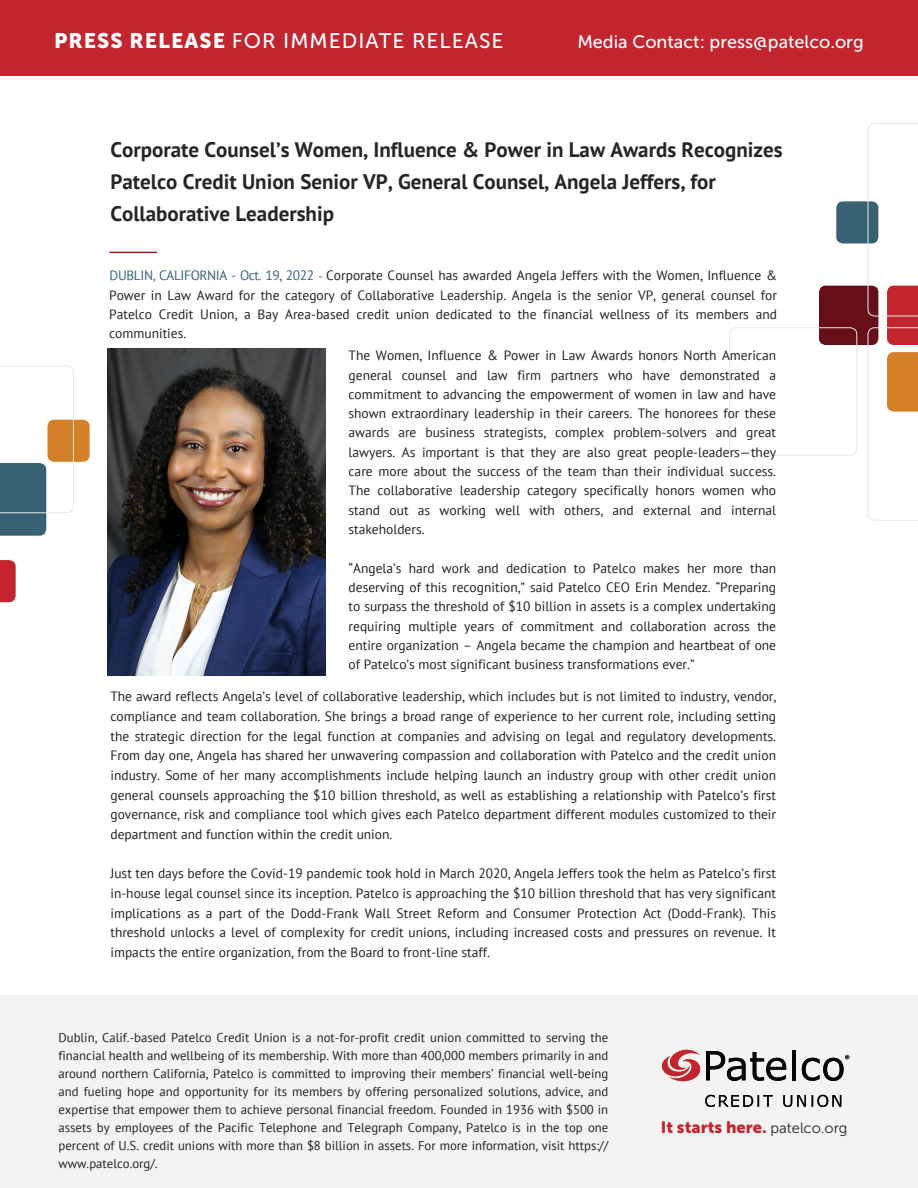
<style>
.page{position:relative;width:918px;height:1188px;background:#fff}
.page>*{position:absolute;margin:0;border:0;box-sizing:border-box;transform-origin:0 0}
.t1{font:700 21px/32.2px "PT Sans";color:#242525}
.t2{font:21px "Museo Sans 500";letter-spacing:.05em;color:#fff}
.t3{font:18px "Museo Sans 500";color:#fff}
.t4{font:16.35px "Museo Sans 900";color:#c2252d}
.t5{font:13.5px/19.4px "PT Sans";color:#231f20;text-align:justify}
.t6{font:12.75px/18px "PT Sans";color:#231f20;text-align:justify}
.s1{font-family:"Museo Sans 900"}
.s2{color:#386273}
.s3{font-family:"Minion Pro";color:#386273}
.s4{font-family:"Museo Sans 300";font-size:14.7px;color:#242525}
</style>
<div class="page">
<div style="left:0;top:995px;width:918px;height:193px;background:#f4f3f2"></div>
<div style="left:48px;top:420px;width:42px;height:42px;background:#d48028;border-radius:7px"></div>
<svg style="left:0;top:366px;width:74px;height:170px"></svg>
<svg style="left:0;top:560px;width:16px;height:42px"></svg>
<div style="left:819px;top:286px;width:59px;height:59px;background:#660f19;border-radius:7px"></div>
<div style="left:729px;top:328px;width:128px;height:127px;border:1px solid #eae8e6;border-radius:7px"></div>
<div style="left:836px;top:201px;width:42px;height:43px;background:#386273;border-radius:7px"></div>
<svg style="left:868px;top:123px;width:50px;height:397px"></svg>
<div style="left:0;top:0;width:918px;height:76px;background:#c2252d"></div>
<hr style="left:792px;top:1050px;width:4px;height:30px;background:#050604">
<svg style="left:705px;top:1095px;width:68px;height:12px"></svg>
<svg style="left:783px;top:1095px;width:23px;height:12px"></svg>
<svg style="left:812px;top:1095px;width:29px;height:12px"></svg>
<svg style="left:662px;top:1050px;width:124px;height:32px"></svg>
<svg style="left:802px;top:1055px;width:47px;height:26px"></svg>
<hr style="left:109px;top:252px;width:48px;height:1px;background:#9f1d21">
<img style="left:107px;top:349px;width:219px;height:327px">
<p class="t2" style="left:54px;top:29px;width:451px"><span class="s1">PRESS RELEASE</span> FOR IMMEDIATE RELEASE</p>
<p class="t3" style="left:577px;top:32px;width:288px">Media Contact: press@patelco.org</p>
<p class="t1" style="left:110px;top:133px;width:674px">Corporate Counsel’s Women, Influence &amp; Power in Law Awards Recognizes<br>Patelco Credit Union Senior VP, General Counsel, Angela Jeffers, for<br>Collaborative Leadership</p>
<p class="t5" style="left:109px;top:265px;width:669px"><span class="s2">DUBLIN, CALIFORNIA - Oct. 19, 2022</span> <span class="s3">-</span> Corporate Counsel has awarded Angela Jeffers with the Women, Influence &amp; Power in Law Award for the category of Collaborative Leadership. Angela is the senior VP, general counsel for Patelco Credit Union, a Bay Area-based credit union dedicated to the financial wellness of its members and communities.</p>
<p class="t5" style="left:349px;top:346px;width:429px">The Women, Influence &amp; Power in Law Awards honors North American general counsel and law firm partners who have demonstrated a commitment to advancing the empowerment of women in law and have shown extraordinary leadership in their careers. The honorees for these awards are business strategists, complex problem-solvers and great lawyers. As important is that they are also great people-leaders—they care more about the success of the team than their individual success.<br>The collaborative leadership category specifically honors women who stand out as working well with others, and external and internal stakeholders.</p>
<p class="t5" style="left:349px;top:558px;width:429px">“Angela’s hard work and dedication to Patelco makes her more than deserving of this recognition,” said Patelco CEO Erin Mendez. “Preparing to surpass the threshold of $10 billion in assets is a complex undertaking requiring multiple years of commitment and collaboration across the entire organization – Angela became the champion and heartbeat of one of Patelco’s most significant business transformations ever.”</p>
<p class="t5" style="left:110px;top:687px;width:667px">The award reflects Angela’s level of collaborative leadership, which includes but is not limited to industry, vendor, compliance and team collaboration. She brings a broad range of experience to her current role, including setting the strategic direction for the legal function at companies and advising on legal and regulatory developments.<br>From day one, Angela has shared her unwavering compassion and collaboration with Patelco and the credit union industry. Some of her many accomplishments include helping launch an industry group with other credit union general counsels approaching the $10 billion threshold, as well as establishing a relationship with Patelco’s first governance, risk and compliance tool which gives each Patelco department different modules customized to their department and function within the credit union.</p>
<p class="t5" style="left:110px;top:864px;width:667px">Just ten days before the Covid-19 pandemic took hold in March 2020, Angela Jeffers took the helm as Patelco’s first in-house legal counsel since its inception. Patelco is approaching the $10 billion threshold that has very significant implications as a part of the Dodd-Frank Wall Street Reform and Consumer Protection Act (Dodd-Frank). This threshold unlocks a level of complexity for credit unions, including increased costs and pressures on revenue. It impacts the entire organization, from the Board to front-line staff.</p>
<p class="t6" style="left:58px;top:1028px;width:551px">Dublin, Calif.-based Patelco Credit Union is a not-for-profit credit union committed to serving the financial health and wellbeing of its membership. With more than 400,000 members primarily in and around northern California, Patelco is committed to improving their members’ financial well-being and fueling hope and opportunity for its members by offering personalized solutions, advice, and expertise that empower them to achieve personal financial freedom. Founded in 1936 with $500 in assets by employees of the Pacific Telephone and Telegraph Company, Patelco is in the top one percent of U.S. credit unions with more than $8 billion in assets. For more information, visit https:// www.patelco.org/.</p>
<p class="t4" style="left:661px;top:1118px;width:188px">It starts here. <span class="s4">patelco.org</span></p>
</div>
